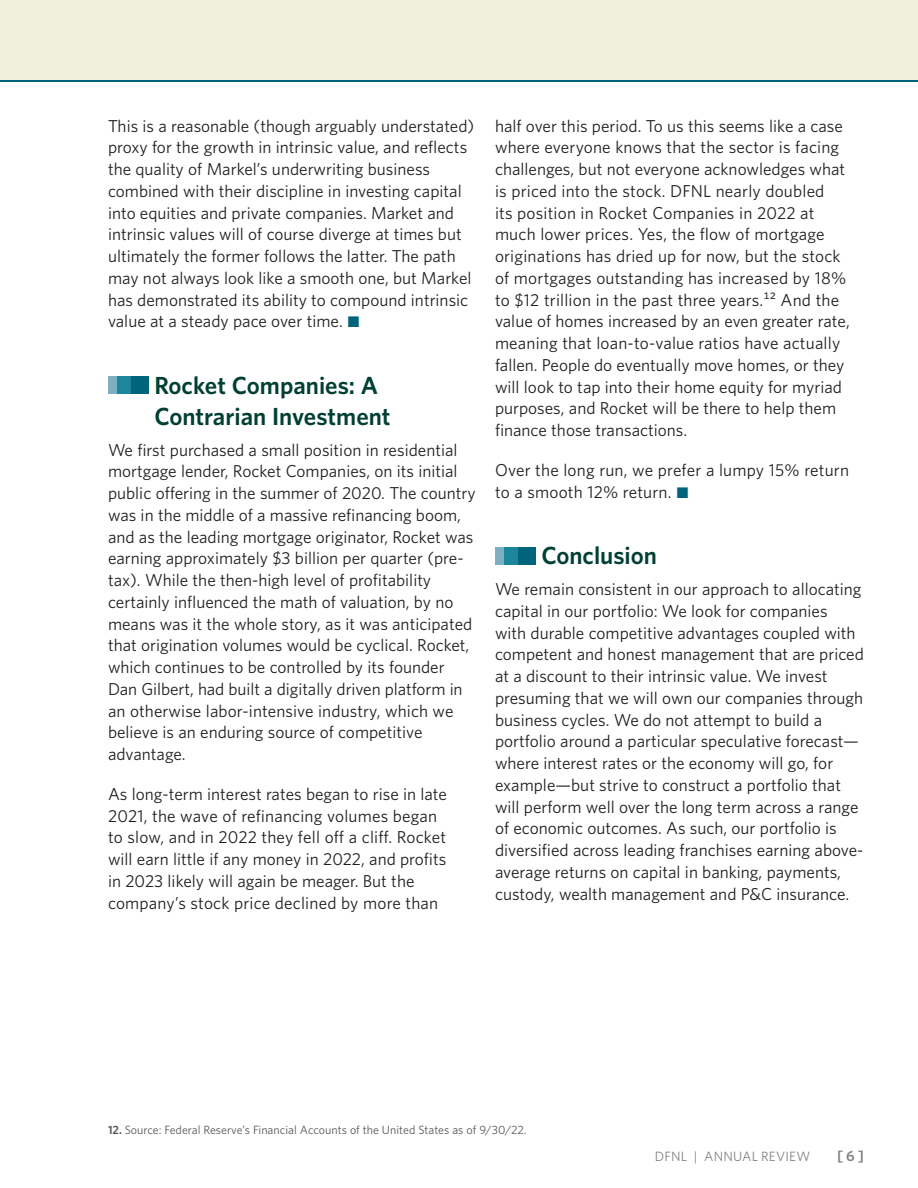
<style>
.page{position:relative;width:918px;height:1188px;background:#fff}
.page>*{position:absolute;margin:0;border:0;box-sizing:border-box;transform-origin:0 0}
.t1{font:600 24.75px/30.8px "Whitney";color:#004032}
.t2{font:17.25px/21.8px "Whitney";color:#231f20}
.t3{font:600 15px "Whitney";color:#808285}
.t4{font:13.5px "Whitney";letter-spacing:.01em;color:#808285}
.t5{font:12px "Whitney";color:#57585a}
.s1{font-family:"Mercury Text G1";color:#00657c}
.s2{font-weight:600}
</style>
<div class="page">
<div style="left:0;top:0;width:918px;height:80px;background:#f1efdd"></div>
<hr style="left:0;top:80px;width:918px;height:2px;background:#00657c">
<div style="left:131px;top:377px;width:18px;height:17px;background:#00657c"></div>
<div style="left:117px;top:377px;width:13px;height:17px;background:#1d869c"></div>
<div style="left:108px;top:377px;width:9px;height:17px;background:#7cb0c1"></div>
<div style="left:518px;top:547px;width:18px;height:17px;background:#00657c"></div>
<div style="left:504px;top:547px;width:14px;height:17px;background:#1d869c"></div>
<div style="left:495px;top:547px;width:9px;height:17px;background:#7cb0c1"></div>
<p class="t2" style="left:108px;top:114px;width:368px">This is a reasonable (though arguably understated) proxy for the growth in intrinsic value, and reflects the quality of Markel’s underwriting business combined with their discipline in investing capital into equities and private companies. Market and intrinsic values will of course diverge at times but ultimately the former follows the latter. The path may not always look like a smooth one, but Markel has demonstrated its ability to compound intrinsic value at a steady pace over time. <span class="s1">•</span></p>
<p class="t1" style="left:154px;top:370px;width:238px">Rocket Companies: A<br>Contrarian Investment</p>
<p class="t2" style="left:108px;top:438px;width:369px">We first purchased a small position in residential mortgage lender, Rocket Companies, on its initial public offering in the summer of 2020. The country was in the middle of a massive refinancing boom, and as the leading mortgage originator, Rocket was earning approximately $3 billion per quarter (pre&shy;tax). While the then-high level of profitability certainly influenced the math of valuation, by no means was it the whole story, as it was anticipated that origination volumes would be cyclical. Rocket, which continues to be controlled by its founder Dan Gilbert, had built a digitally driven platform in an otherwise labor-intensive industry, which we believe is an enduring source of competitive advantage.</p>
<p class="t2" style="left:108px;top:783px;width:341px">As long-term interest rates began to rise in late 2021, the wave of refinancing volumes began to slow, and in 2022 they fell off a cliff. Rocket will earn little if any money in 2022, and profits in 2023 likely will again be meager. But the company’s stock price declined by more than</p>
<p class="t2" style="left:495px;top:114px;width:356px">half over this period. To us this seems like a case where everyone knows that the sector is facing challenges, but not everyone acknowledges what is priced into the stock. DFNL nearly doubled<br>its position in Rocket Companies in 2022 at much lower prices. Yes, the flow of mortgage originations has dried up for now, but the stock of mortgages outstanding has increased by 18% to $12 trillion in the past three years.¹2 And the value of homes increased by an even greater rate, meaning that loan-to-value ratios have actually fallen. People do eventually move homes, or they will look to tap into their home equity for myriad purposes, and Rocket will be there to help them finance those transactions.</p>
<p class="t2" style="left:495px;top:459px;width:356px">Over the long run, we prefer a lumpy 15% return to a smooth 12% return. <span class="s1">•</span></p>
<p class="t1" style="left:541px;top:540px;width:117px">Conclusion</p>
<p class="t2" style="left:495px;top:578px;width:370px">We remain consistent in our approach to allocating capital in our portfolio: We look for companies<br>with durable competitive advantages coupled with competent and honest management that are priced at a discount to their intrinsic value. We invest presuming that we will own our companies through business cycles. We do not attempt to build a portfolio around a particular speculative forecast— where interest rates or the economy will go, for example—but strive to construct a portfolio that will perform well over the long term across a range of economic outcomes. As such, our portfolio is diversified across leading franchises earning above&shy;average returns on capital in banking, payments, custody, wealth management and P&amp;C insurance.</p>
<p class="t5" style="left:108px;top:1122px;width:420px"><span class="s2">12.</span> Source: Federal Reserve’s Financial Accounts of the United States as of 9/30/22.</p>
<p class="t4" style="left:655px;top:1147px;width:157px">DFNL | ANNUAL REVIEW</p>
<p class="t3" style="left:837px;top:1146px;width:28px">[ 6 ]</p>
</div>
